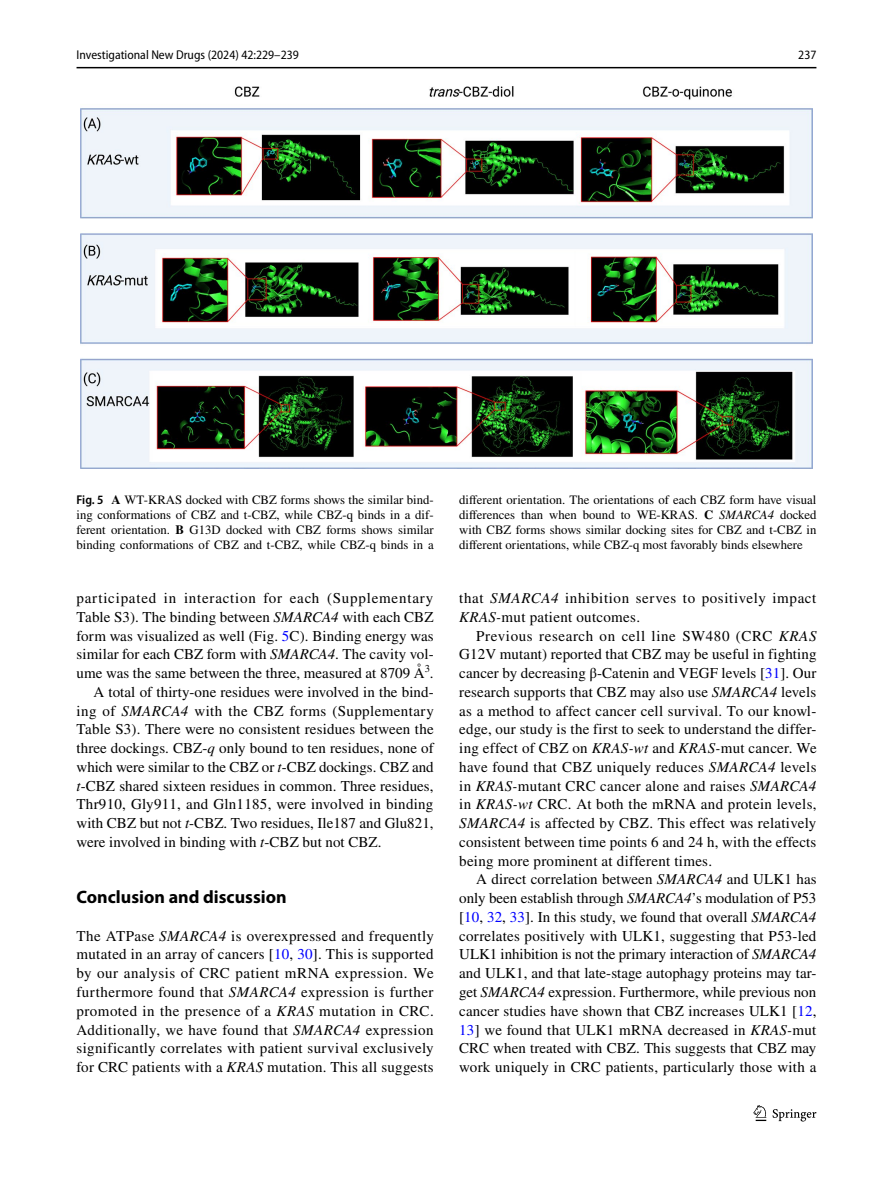
<style>
.page{position:relative;width:893px;height:1187px;background:#fff}
.page>*{position:absolute;margin:0;border:0;box-sizing:border-box;transform-origin:0 0}
.t1{font:700 18px "Myriad Pro";color:#000}
.t2{font:15px/18.8px "STIX";letter-spacing:.01em;color:#000;text-align:justify}
.t3{font:15px/18.8px "STIX";letter-spacing:.04em;color:#000}
.t4{font:15px "STIX";letter-spacing:.05em;color:#000}
.t5{font:12.75px/15px "STIX";color:#000;text-align:justify}
.t6{font:semi-condensed 12.75px "Myriad Pro";color:#000}
.s1{font-family:"Myriad Pro";font-weight:600;font-stretch:semi-condensed}
.s2{font-weight:700}
.s3{font-style:italic}
.s4{color:#00f}
</style>
<div class="page">
<hr style="left:77px;top:67px;width:739px;height:1px;background:#000">
<svg style="left:753px;top:1105px;width:13px;height:15px"></svg>
<svg style="left:773px;top:1109px;width:43px;height:12px"></svg>
<img style="left:80px;top:87px;width:732px;height:381px">
<p class="t6" style="left:77px;top:48px;width:224px">Investigational New Drugs (2024) 42:229–239</p>
<p class="t6" style="left:798px;top:48px;width:20px">237</p>
<p class="t5" style="left:77px;top:493px;width:359px"><span class="s1">Fig. 5</span> <span class="s2">A</span> WT-KRAS docked with CBZ forms shows the similar bind&shy;ing conformations of CBZ and t-CBZ, while CBZ-q binds in a dif&shy;ferent orientation. <span class="s2">B</span> G13D docked with CBZ forms shows similar binding conformations of CBZ and t-CBZ, while CBZ-q binds in a</p>
<p class="t5" style="left:459px;top:493px;width:359px">different orientation. The orientations of each CBZ form have visual differences than when bound to WE-KRAS. <span class="s2">C</span> <span class="s3">SMARCA4</span> docked with CBZ forms shows similar docking sites for CBZ and t-CBZ in different orientations, while CBZ-q most favorably binds elsewhere</p>
<p class="t4" style="left:77px;top:587px;width:358px">participated in interaction for each (Supplementary</p>
<p class="t2" style="left:77px;top:608px;width:359px">Table S3). The binding between <span class="s3">SMARCA4</span> with each CBZ</p>
<p class="t2" style="left:77px;top:627px;width:359px">form was visualized as well (Fig. <span class="s4">5</span>C). Binding energy was</p>
<p class="t2" style="left:77px;top:646px;width:359px">similar for each CBZ form with <span class="s3">SMARCA4</span>. The cavity vol-</p>
<p class="t2" style="left:77px;top:664px;width:359px">ume was the same between the three, measured at 8709 Å<sup>3</sup>.</p>
<p class="t2" style="left:94px;top:683px;width:342px">A total of thirty-one residues were involved in the bind-</p>
<p class="t2" style="left:77px;top:702px;width:359px">ing of <span class="s3">SMARCA4</span> with the CBZ forms (Supplementary</p>
<p class="t2" style="left:77px;top:721px;width:359px">Table S3). There were no consistent residues between the</p>
<p class="t2" style="left:77px;top:739px;width:359px">three dockings. CBZ-<span class="s3">q</span> only bound to ten residues, none of</p>
<p class="t2" style="left:77px;top:758px;width:359px">which were similar to the CBZ or <span class="s3">t</span>-CBZ dockings. CBZ and</p>
<p class="t2" style="left:77px;top:777px;width:359px"><span class="s3">t</span>-CBZ shared sixteen residues in common. Three residues,</p>
<p class="t2" style="left:77px;top:796px;width:358px">Thr910, Gly911, and Gln1185, were involved in binding</p>
<p class="t2" style="left:77px;top:814px;width:359px">with CBZ but not <span class="s3">t</span>-CBZ. Two residues, Ile187 and Glu821,</p>
<p class="t2" style="left:77px;top:833px;width:306px">were involved in binding with <span class="s3">t</span>-CBZ but not CBZ.</p>
<p class="t1" style="left:77px;top:885px;width:212px">Conclusion and discussion</p>
<p class="t2" style="left:77px;top:927px;width:359px">The ATPase <span class="s3">SMARCA4</span> is overexpressed and frequently mutated in an array of cancers [<span class="s4">10</span>, <span class="s4">30</span>]. This is supported by our analysis of CRC patient mRNA expression. We furthermore found that <span class="s3">SMARCA4</span> expression is further promoted in the presence of a <span class="s3">KRAS</span> mutation in CRC.<br>Additionally, we have found that <span class="s3">SMARCA4</span> expression significantly correlates with patient survival exclusively for CRC patients with a <span class="s3">KRAS</span> mutation. This all suggests</p>
<p class="t3" style="left:459px;top:589px;width:359px">that <span class="s3">SMARCA4</span> inhibition serves to positively impact<br><span class="s3">KRAS-</span>mut patient outcomes.</p>
<p class="t2" style="left:459px;top:627px;width:359px;text-indent:17px">Previous research on cell line SW480 (CRC <span class="s3">KRAS </span>G12V mutant) reported that CBZ may be useful in fighting cancer by decreasing β-Catenin and VEGF levels [<span class="s4">31</span>]. Our research supports that CBZ may also use <span class="s3">SMARCA4</span> levels as a method to affect cancer cell survival. To our knowl&shy;edge, our study is the first to seek to understand the differ&shy;ing effect of CBZ on <span class="s3">KRAS-wt</span> and <span class="s3">KRAS-</span>mut cancer. We have found that CBZ uniquely reduces <span class="s3">SMARCA4</span> levels in <span class="s3">KRAS-</span>mutant CRC cancer alone and raises <span class="s3">SMARCA4 </span>in <span class="s3">KRAS-wt</span> CRC. At both the mRNA and protein levels, <span class="s3">SMARCA4</span> is affected by CBZ. This effect was relatively consistent between time points 6 and 24 h, with the effects being more prominent at different times.</p>
<p class="t2" style="left:459px;top:871px;width:359px;text-indent:17px">A direct correlation between <span class="s3">SMARCA4</span> and ULK1 has only been establish through <span class="s3">SMARCA4</span>’s modulation of P53 [<span class="s4">10</span>, <span class="s4">32</span>, <span class="s4">33</span>]. In this study, we found that overall <span class="s3">SMARCA4 </span>correlates positively with ULK1, suggesting that P53-led ULK1 inhibition is not the primary interaction of <span class="s3">SMARCA4 </span>and ULK1, and that late-stage autophagy proteins may tar&shy;get <span class="s3">SMARCA4</span> expression. Furthermore, while previous non cancer studies have shown that CBZ increases ULK1 [<span class="s4">12</span>, <span class="s4">13</span>] we found that ULK1 mRNA decreased in <span class="s3">KRAS-</span>mut CRC when treated with CBZ. This suggests that CBZ may work uniquely in CRC patients, particularly those with a</p>
</div>
